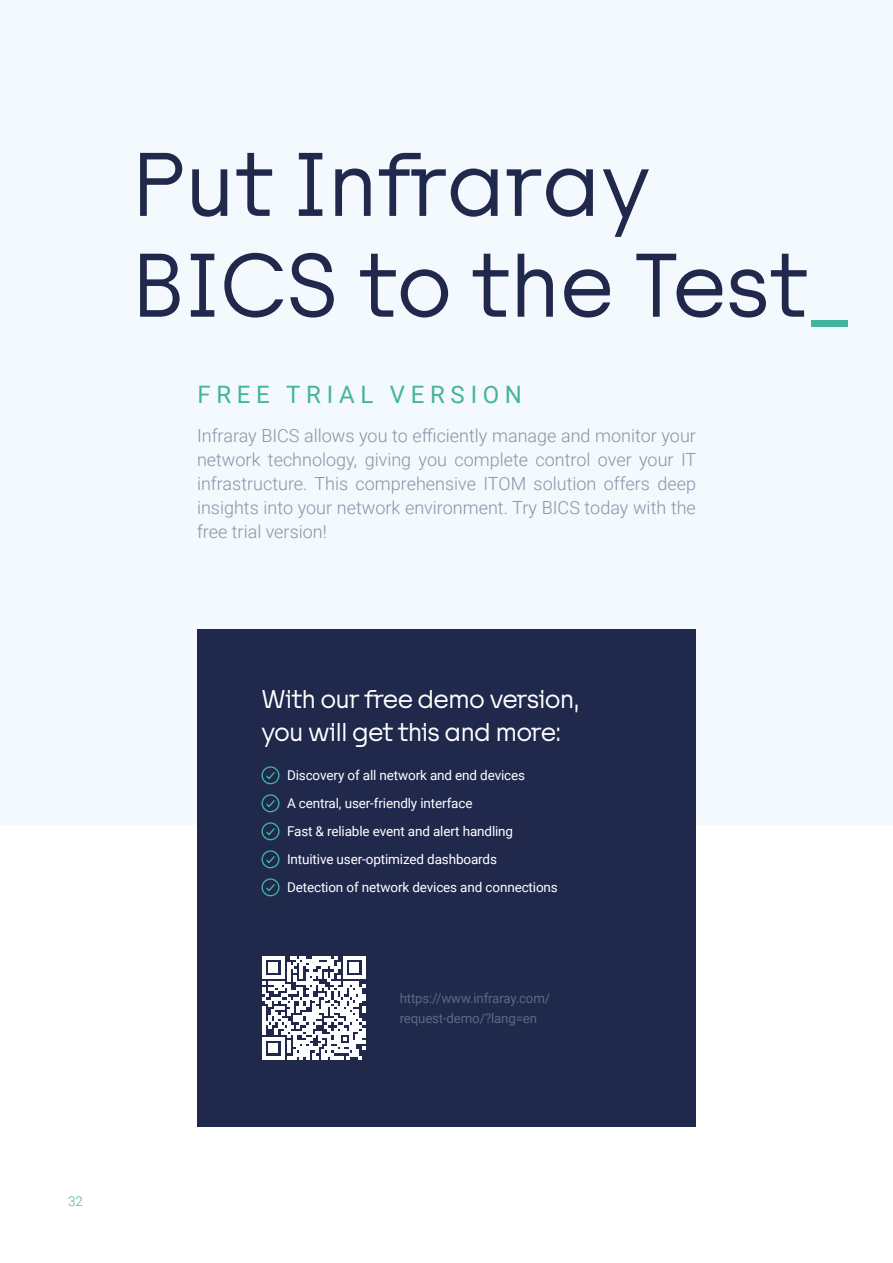
<style>
.page{position:relative;width:893px;height:1263px;background:#fff}
.page>*{position:absolute;margin:0;border:0;box-sizing:border-box;transform-origin:0 0}
.t1{font:84px/100.8px "Tosh A";letter-spacing:.025em;color:#20284c}
.t2{font:24px/33px "Tosh A";letter-spacing:-.01em;color:#fff}
.t3{font:24px "Roboto";letter-spacing:.24em;color:#43b59c}
.t4{font:300 18px/24px "Roboto";color:#8a92a7;text-align:justify}
.t5{font:13.5px/28px "Roboto";letter-spacing:-.01em;color:#fff}
.t6{font:13.5px/19.5px "Roboto";letter-spacing:-.01em;color:#5c6785}
.t7{font:300 13.5px "Roboto";color:#43b59c}
.s1{color:#43b59c}
</style>
<div class="page">
<div style="left:0;top:0;width:893px;height:824px;background:#f4f9fe"></div>
<div style="left:197px;top:630px;width:499px;height:497px;background:#20284c"></div>
<div style="left:261px;top:766px;width:18px;height:18px;border:1px solid #43b59c;border-radius:50%"></div>
<svg style="left:266px;top:772px;width:9px;height:7px"></svg>
<div style="left:261px;top:794px;width:18px;height:18px;border:1px solid #43b59c;border-radius:50%"></div>
<svg style="left:266px;top:800px;width:9px;height:7px"></svg>
<div style="left:261px;top:822px;width:18px;height:18px;border:1px solid #43b59c;border-radius:50%"></div>
<svg style="left:266px;top:828px;width:9px;height:7px"></svg>
<div style="left:261px;top:850px;width:18px;height:18px;border:1px solid #43b59c;border-radius:50%"></div>
<svg style="left:266px;top:856px;width:9px;height:7px"></svg>
<div style="left:261px;top:878px;width:18px;height:18px;border:1px solid #43b59c;border-radius:50%"></div>
<svg style="left:266px;top:884px;width:9px;height:7px"></svg>
<svg style="left:262px;top:956px;width:103px;height:103px"></svg>
<h1 class="t1" style="left:133px;top:139px;width:719px">Put Infraray<br>BICS to the Test<span class="s1">_</span></h1>
<h2 class="t3" style="left:197px;top:377px;width:326px">FREE TRIAL VERSION</h2>
<p class="t4" style="left:197px;top:423px;width:501px">Infraray BICS allows you to efficiently manage and monitor your network technology, giving you complete control over your IT infrastructure. This comprehensive ITOM solution offers deep insights into your network environment. Try BICS today with the free trial version!</p>
<h2 class="t2" style="left:261px;top:684px;width:319px">With our free demo version, you will get this and more:</h2>
<p class="t5" style="left:287px;top:761px;width:272px">Discovery of all network and end devices<br>A central, user-friendly interface<br>Fast &amp; reliable event and alert handling Intuitive user-optimized dashboards<br>Detection of network devices and connections</p>
<p class="t6" style="left:400px;top:988px;width:152px">https://www.infraray.com/ request-demo/?lang=en</p>
<p class="t7" style="left:68px;top:1192px;width:16px">32</p>
</div>
